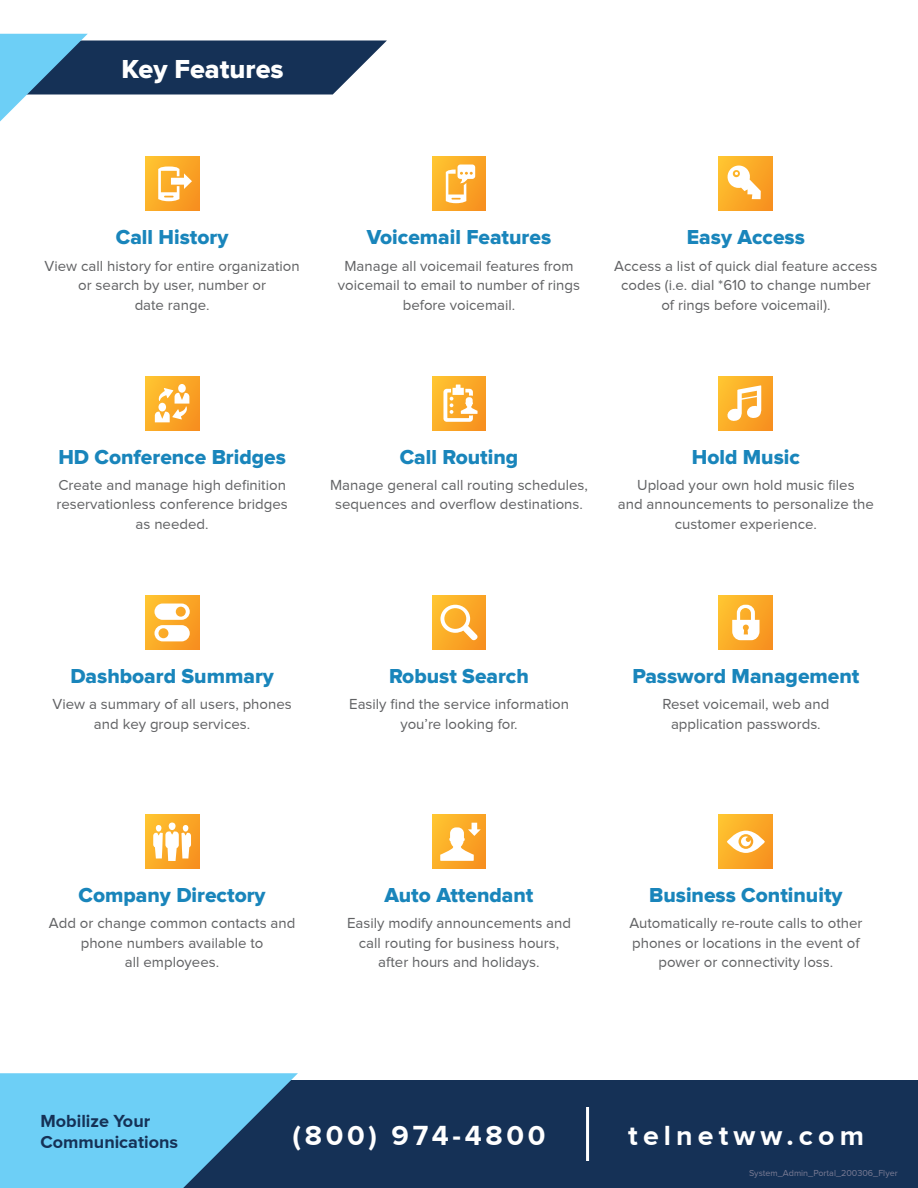
<style>
.page{position:relative;width:918px;height:1188px;background:#fff}
.page>*{position:absolute;margin:0;border:0;box-sizing:border-box;transform-origin:0 0}
.t1{font:700 28.5px "Proxima Nova";letter-spacing:.13em;color:#fff}
.t2{font:700 28.5px "Proxima Nova";letter-spacing:.18em;color:#fff}
.t3{font:27px "Proxima Nova Extrabld";color:#fff}
.t4{font:21px "Proxima Nova Extrabld";color:#1985bb}
.t5{font:700 18px/21px "Proxima Nova";color:#153156}
.t6{font:15px/19.5px "Proxima Nova";color:#616264;text-align:center}
.t7{font:9px "Proxima Nova";color:#787a93}
</style>
<div class="page">
<div style="left:0;top:1080px;width:918px;height:108px;background:#153156"></div>
<hr style="left:586px;top:1107px;width:3px;height:54px;background:#fff">
<svg style="left:0;top:1073px;width:298px;height:115px"></svg>
<svg style="left:0;top:34px;width:387px;height:88px"></svg>
<div style="left:145px;top:157px;width:54px;height:54px;background:linear-gradient(to right,#febc2e,#f89721)"></div>
<svg style="left:158px;top:166px;width:34px;height:35px"></svg>
<div style="left:719px;top:595px;width:54px;height:54px;background:linear-gradient(to right,#febc2d,#f89821)"></div>
<svg style="left:732px;top:605px;width:28px;height:35px"></svg>
<svg style="left:145px;top:595px;width:54px;height:54px;background:#faab29"></svg>
<svg style="left:154px;top:604px;width:36px;height:37px"></svg>
<div style="left:719px;top:815px;width:54px;height:54px;background:linear-gradient(to right,#febb2d,#f89721)"></div>
<svg style="left:727px;top:831px;width:38px;height:22px"></svg>
<div style="left:432px;top:815px;width:54px;height:54px;background:linear-gradient(to right,#fdbb2d,#f89721)"></div>
<svg style="left:440px;top:823px;width:41px;height:38px"></svg>
<div style="left:145px;top:815px;width:54px;height:54px;background:linear-gradient(to right,#febc2d,#f89821)"></div>
<div style="left:169px;top:823px;width:7px;height:7px;background:#fff;border-radius:50%"></div>
<svg style="left:153px;top:825px;width:38px;height:36px"></svg>
<div style="left:432px;top:595px;width:54px;height:54px;background:linear-gradient(to right,#febc2d,#f89821)"></div>
<svg style="left:440px;top:605px;width:38px;height:36px"></svg>
<svg style="left:145px;top:376px;width:54px;height:54px;background:#faaa28"></svg>
<div style="left:178px;top:384px;width:8px;height:9px;background:#fff;border-radius:50%"></div>
<svg style="left:155px;top:388px;width:34px;height:34px"></svg>
<div style="left:432px;top:376px;width:54px;height:54px;background:linear-gradient(to right,#febc2e,#f89822)"></div>
<svg style="left:443px;top:385px;width:35px;height:37px"></svg>
<div style="left:719px;top:376px;width:54px;height:54px;background:linear-gradient(to right,#febc2d,#f89821)"></div>
<svg style="left:726px;top:385px;width:36px;height:37px"></svg>
<div style="left:719px;top:157px;width:54px;height:54px;background:linear-gradient(to right,#fdba2c,#f89722)"></div>
<svg style="left:726px;top:164px;width:35px;height:35px"></svg>
<div style="left:432px;top:157px;width:54px;height:54px;background:linear-gradient(to right,#fdbc2e,#f89721)"></div>
<svg style="left:446px;top:165px;width:29px;height:38px"></svg>
<h2 class="t3" style="left:122px;top:54px;width:163px">Key Features</h2>
<h3 class="t4" style="left:116px;top:225px;width:114px">Call History</h3>
<p class="t6" style="left:45px;top:256px;width:257px">View call history for entire organization or search by user, number or<br>date range.</p>
<h3 class="t4" style="left:367px;top:225px;width:186px">Voicemail Features</h3>
<p class="t6" style="left:338px;top:256px;width:244px">Manage all voicemail features from voicemail to email to number of rings before voicemail.</p>
<h3 class="t4" style="left:687px;top:225px;width:119px">Easy Access</h3>
<p class="t6" style="left:614px;top:256px;width:265px">Access a list of quick dial feature access codes (i.e. dial *610 to change number of rings before voicemail).</p>
<h3 class="t4" style="left:58px;top:444px;width:229px">HD Conference Bridges</h3>
<p class="t6" style="left:56px;top:475px;width:233px">Create and manage high definition reservationless conference bridges as needed.</p>
<h3 class="t4" style="left:400px;top:444px;width:120px">Call Routing</h3>
<p class="t6" style="left:330px;top:475px;width:259px">Manage general call routing schedules, sequences and overflow destinations.</p>
<h3 class="t4" style="left:692px;top:444px;width:110px">Hold Music</h3>
<p class="t6" style="left:618px;top:475px;width:258px">Upload your own hold music files<br>and announcements to personalize the customer experience.</p>
<h3 class="t4" style="left:70px;top:664px;width:205px">Dashboard Summary</h3>
<p class="t6" style="left:53px;top:694px;width:241px">View a summary of all users, phones and key group services.</p>
<h3 class="t4" style="left:389px;top:664px;width:141px">Robust Search</h3>
<p class="t6" style="left:349px;top:694px;width:221px">Easily find the service information you’re looking for.</p>
<h3 class="t4" style="left:632px;top:664px;width:229px">Password Management</h3>
<p class="t6" style="left:662px;top:694px;width:168px">Reset voicemail, web and application passwords.</p>
<h3 class="t4" style="left:79px;top:883px;width:189px">Company Directory</h3>
<p class="t6" style="left:49px;top:913px;width:248px">Add or change common contacts and phone numbers available to<br>all employees.</p>
<h3 class="t4" style="left:385px;top:883px;width:150px">Auto Attendant</h3>
<p class="t6" style="left:347px;top:913px;width:226px">Easily modify announcements and call routing for business hours, after hours and holidays.</p>
<h3 class="t4" style="left:649px;top:883px;width:195px">Business Continuity</h3>
<p class="t6" style="left:629px;top:913px;width:235px">Automatically re-route calls to other phones or locations in the event of power or connectivity loss.</p>
<p class="t5" style="left:40px;top:1110px;width:139px">Mobilize Your<br>Communications</p>
<h1 class="t1" style="left:293px;top:1120px;width:255px">(800) 974-4800</h1>
<h1 class="t2" style="left:628px;top:1120px;width:237px">telnetww.com</h1>
<p class="t7" style="left:749px;top:1168px;width:150px">System_Admin_Portal_200306_Flyer</p>
</div>
